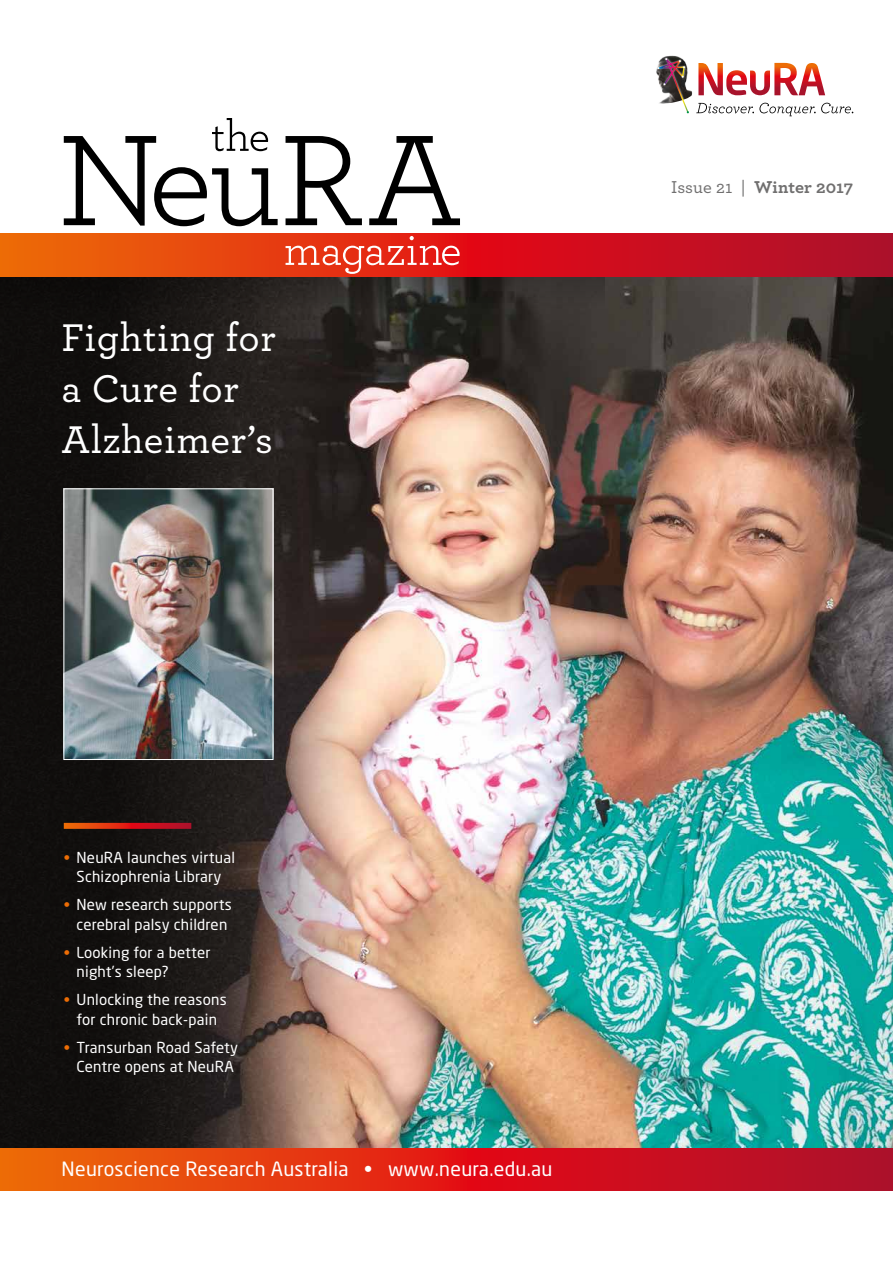
<style>
.page{position:relative;width:893px;height:1263px;background:#fff}
.page>*{position:absolute;margin:0;border:0;box-sizing:border-box;transform-origin:0 0}
.t1{font:500 40.5px/51px "Archer";letter-spacing:.015em;color:#fff}
.t2{font:19.5px "Neo Sans Std";letter-spacing:.015em;color:#fff}
.t3{font:700 18px "Archer";color:#706f6f}
.t4{font:15px/19.5px "Neo Sans Std";letter-spacing:.015em;color:#fff;text-align:center}
.s1{font-weight:500}
.s2{color:#ed6d05}
</style>
<div class="page">
<img style="left:468px;top:276px;width:425px;height:872px">
<img style="left:0;top:344px;width:468px;height:804px">
<img style="left:65px;top:490px;width:206px;height:268px">
<div style="left:63px;top:488px;width:210px;height:272px;border:1px solid #fff"></div>
<svg style="left:0;top:276px;width:604px;height:68px;background:#26211e"></svg>
<svg style="left:64px;top:823px;width:127px;height:6px"></svg>
<svg style="left:0;top:1148px;width:893px;height:43px;background:#d82917"></svg>
<svg style="left:0;top:234px;width:893px;height:42px;background:#d52918"></svg>
<svg style="left:696px;top:103px;width:157px;height:13px"></svg>
<img style="left:656px;top:56px;width:35px;height:58px">
<svg style="left:657px;top:58px;width:32px;height:55px"></svg>
<svg style="left:698px;top:63px;width:127px;height:32px"></svg>
<svg style="left:286px;top:236px;width:174px;height:38px;background:#e94c3b"></svg>
<svg style="left:64px;top:118px;width:214px;height:108px"></svg>
<svg style="left:286px;top:136px;width:76px;height:89px"></svg>
<svg style="left:369px;top:136px;width:91px;height:89px"></svg>
<h1 class="t1" style="left:62px;top:310px;width:216px">Fighting for a Cure for<br>Alzheimer’s</h1>
<p class="t3" style="left:671px;top:173px;width:184px"><span class="s1">Issue 21 |</span> Winter 2017</p>
<p class="t4" style="left:64px;top:847px;width:173px"><span class="s2">•</span> NeuRA launches virtual<br>Schizophrenia Library</p>
<p class="t4" style="left:64px;top:895px;width:170px"><span class="s2">•</span> New research supports cerebral palsy children</p>
<p class="t4" style="left:77px;top:942px;width:136px;text-align:left;text-indent:-13px"><span class="s2">•</span> Looking for a better night’s sleep?</p>
<p class="t4" style="left:64px;top:990px;width:164px"><span class="s2">•</span> Unlocking the reasons for chronic back-pain</p>
<p class="t4" style="left:64px;top:1037px;width:176px"><span class="s2">•</span> Transurban Road Safety<br>Centre opens at NeuRA</p>
<h2 class="t2" style="left:62px;top:1157px;width:492px">Neuroscience Research Australia • www.neura.edu.au</h2>
</div>
